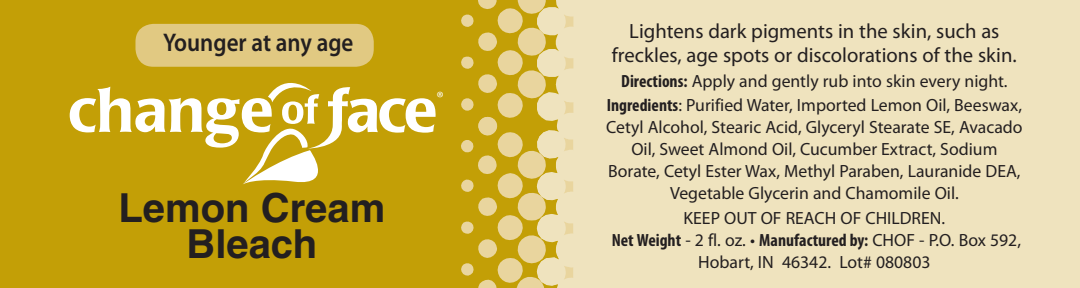
<style>
.page{position:relative;width:1080px;height:288px;background:#fff}
.page>*{position:absolute;margin:0;border:0;box-sizing:border-box;transform-origin:0 0}
.t1{font:700 40px/36px "Helvetica";color:#231f20;text-align:center}
.t2{font:600 25.6px "Myriad Pro";color:#231f20;scale:.9 1}
.t3{font:20.8px/24.4px "Myriad Pro";color:#231f20;text-align:center}
.t4{font:condensed 18px "Myriad Pro";color:#fff}
.t5{font:17.6px/22px "Myriad Pro";color:#231f20;text-align:center}
.s1{font-weight:700;font-stretch:condensed}
</style>
<div class="page">
<div style="left:559px;top:126px;width:14px;height:162px;background:#efe3be"></div>
<div style="left:7px;top:127px;width:552px;height:161px;background:#c39f06"></div>
<div style="left:0;top:125px;width:7px;height:163px;background:#c39f06"></div>
<svg style="left:564px;top:138px;width:9px;height:14px"></svg>
<svg style="left:564px;top:180px;width:9px;height:14px"></svg>
<svg style="left:564px;top:221px;width:9px;height:14px"></svg>
<svg style="left:564px;top:266px;width:9px;height:13px"></svg>
<svg style="left:559px;top:0;width:14px;height:126px"></svg>
<div style="left:7px;top:0;width:552px;height:127px;background:#c39f06"></div>
<div style="left:0;top:0;width:7px;height:127px;background:#c39f06"></div>
<svg style="left:461px;top:0;width:85px;height:288px"></svg>
<svg style="left:564px;top:14px;width:9px;height:15px"></svg>
<svg style="left:564px;top:56px;width:9px;height:14px"></svg>
<svg style="left:564px;top:100px;width:9px;height:14px"></svg>
<div style="left:783px;top:126px;width:95px;height:162px;background:#efe3be"></div>
<div style="left:878px;top:126px;width:202px;height:162px;background:#efe3be"></div>
<div style="left:573px;top:125px;width:210px;height:163px;background:#efe3be"></div>
<div style="left:783px;top:0;width:95px;height:126px;background:#efe3be"></div>
<div style="left:878px;top:0;width:202px;height:126px;background:#efe3be"></div>
<div style="left:573px;top:0;width:210px;height:126px;background:#efe3be"></div>
<div style="left:135px;top:24px;width:239px;height:43px;background:#e1c982;border-radius:18px"></div>
<svg style="left:70px;top:69px;width:366px;height:116px"></svg>
<h2 class="t2" style="left:163px;top:26px;width:213px">Younger at any age</h2>
<h1 class="t1" style="left:119px;top:189px;width:268px">Lemon Cream<br>Bleach</h1>
<p class="t4" style="left:437px;top:87px;width:8px">®</p>
<p class="t3" style="left:612px;top:18px;width:406px">Lightens dark pigments in the skin, such as freckles, age spots or discolorations of the skin.</p>
<p class="t5" style="left:607px;top:68px;width:417px;line-height:24.4px"><span class="s1">Directions:</span> Apply and gently rub into skin every night.<br><span class="s1">Ingredients</span>: Purified Water, Imported Lemon Oil, Beeswax,</p>
<p class="t5" style="left:606px;top:116px;width:418px">Cetyl Alcohol, Stearic Acid, Glyceryl Stearate SE, Avacado Oil, Sweet Almond Oil, Cucumber Extract, Sodium Borate, Cetyl Ester Wax, Methyl Paraben, Lauranide DEA, Vegetable Glycerin and Chamomile Oil.</p>
<p class="t5" style="left:612px;top:207px;width:411px">KEEP OUT OF REACH OF CHILDREN.<br><span class="s1">Net Weight</span> - 2 fl. oz. • <span class="s1">Manufactured by:</span> CHOF - P.O. Box 592,<br>Hobart, IN 46342. Lot# 080803</p>
</div>
